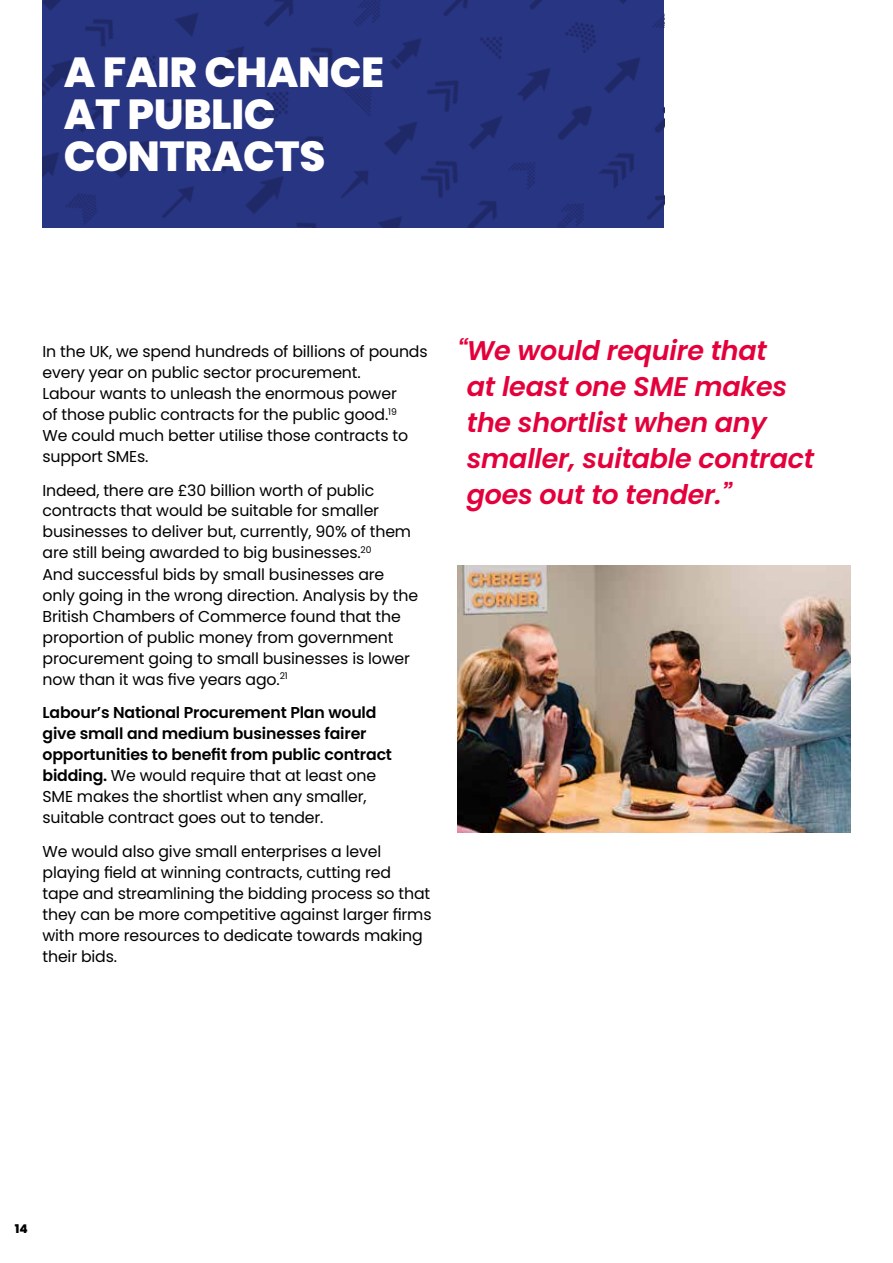
<style>
.page{position:relative;width:893px;height:1263px;background:#fff}
.page>*{position:absolute;margin:0;border:0;box-sizing:border-box;transform-origin:0 0}
.t1{font:800 42px/42px "Poppins";letter-spacing:-.01em;color:#fff}
.t2{font:italic 600 27px/36px "Poppins";letter-spacing:-.01em;color:#e4003b}
.t3{font:15.75px/21px "Poppins";letter-spacing:-.01em;color:#000}
.t4{font:600 15.75px/21px "Poppins";letter-spacing:-.01em;color:#000}
.t5{font:800 12px "Poppins";color:#000}
.s1{font-weight:400}
</style>
<div class="page">
<img style="left:43px;top:0;width:621px;height:228px">
<img style="left:457px;top:566px;width:393px;height:266px">
<h1 class="t1" style="left:64px;top:51px;width:322px">A FAIR CHANCE<br>AT PUBLIC<br>CONTRACTS</h1>
<p class="t3" style="left:43px;top:341px;width:387px">In the UK, we spend hundreds of billions of pounds every year on public sector procurement.<br>Labour wants to unleash the enormous power<br>of those public contracts for the public good.<sup>19<br></sup>We could much better utilise those contracts to support SMEs.</p>
<p class="t3" style="left:43px;top:480px;width:377px">Indeed, there are £30 billion worth of public contracts that would be suitable for smaller businesses to deliver but, currently, 90% of them are still being awarded to big businesses.<sup>20<br></sup>And successful bids by small businesses are only going in the wrong direction. Analysis by the British Chambers of Commerce found that the proportion of public money from government procurement going to small businesses is lower now than it was five years ago.<sup>21</sup></p>
<p class="t4" style="left:43px;top:702px;width:351px">Labour’s National Procurement Plan would give small and medium businesses fairer opportunities to benefit from public contract bidding. <span class="s1">We would require that at least one SME makes the shortlist when any smaller, suitable contract goes out to tender.</span></p>
<p class="t3" style="left:43px;top:841px;width:391px">We would also give small enterprises a level playing field at winning contracts, cutting red<br>tape and streamlining the bidding process so that they can be more competitive against larger firms with more resources to dedicate towards making their bids.</p>
<h2 class="t2" style="left:467px;top:333px;width:349px;text-indent:-10px">“We would require that<br>at least one SME makes the shortlist when any smaller, suitable contract goes out to tender.”</h2>
<p class="t5" style="left:15px;top:1222px;width:14px">14</p>
</div>
